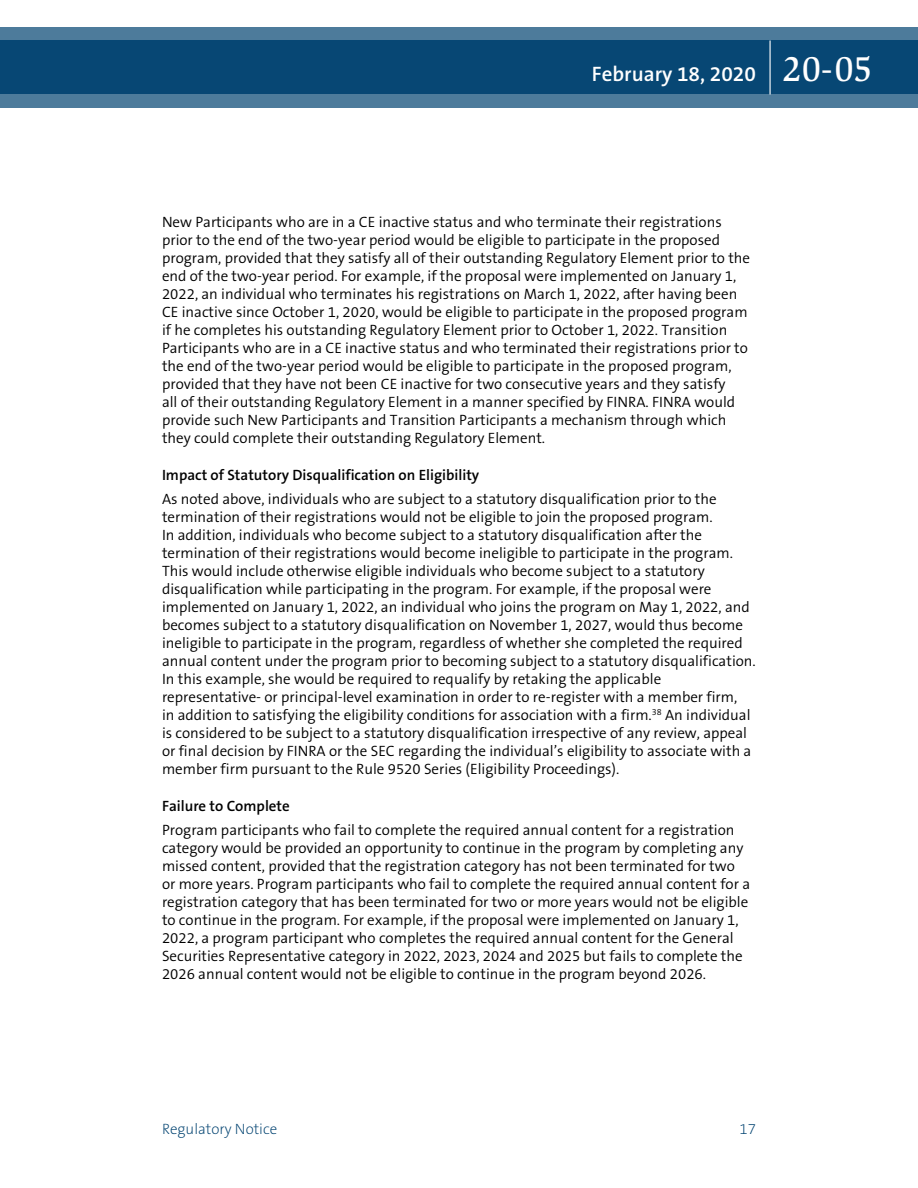
<style>
.page{position:relative;width:918px;height:1188px;background:#fff}
.page>*{position:absolute;margin:0;border:0;box-sizing:border-box;transform-origin:0 0}
.t1{font:600 21px "The Sans B6";color:#fff}
.t2{font:300 15px/18px "The Sans B4";color:#000}
.t3{font:600 15px "The Sans B6";color:#000}
.t4{font:200 15px "The Sans B2";color:#004270}
.s1{font-family:"Slimbach LT";font-weight:500;font-size:36px}
</style>
<div class="page">
<svg style="left:0;top:27px;width:918px;height:81px;background:#1e5881"></svg>
<hr style="left:770px;top:40px;width:1px;height:54px;background:#fff">
<h1 class="t1" style="left:592px;top:62px;width:282px">February 18, 2020 <span class="s1">20-05</span></h1>
<p class="t2" style="left:162px;top:213px;width:590px">New Participants who are in a CE inactive status and who terminate their registrations prior to the end of the two-year period would be eligible to participate in the proposed program, provided that they satisfy all of their outstanding Regulatory Element prior to the end of the two-year period. For example, if the proposal were implemented on January 1, 2022, an individual who terminates his registrations on March 1, 2022, after having been CE inactive since October 1, 2020, would be eligible to participate in the proposed program if he completes his outstanding Regulatory Element prior to October 1, 2022. Transition Participants who are in a CE inactive status and who terminated their registrations prior to the end of the two-year period would be eligible to participate in the proposed program, provided that they have not been CE inactive for two consecutive years and they satisfy<br>all of their outstanding Regulatory Element in a manner specified by FINRA. FINRA would provide such New Participants and Transition Participants a mechanism through which they could complete their outstanding Regulatory Element.</p>
<p class="t3" style="left:162px;top:467px;width:319px">Impact of Statutory Disqualification on Eligibility</p>
<p class="t2" style="left:162px;top:490px;width:595px">As noted above, individuals who are subject to a statutory disqualification prior to the termination of their registrations would not be eligible to join the proposed program.<br>In addition, individuals who become subject to a statutory disqualification after the termination of their registrations would become ineligible to participate in the program.<br>This would include otherwise eligible individuals who become subject to a statutory disqualification while participating in the program. For example, if the proposal were implemented on January 1, 2022, an individual who joins the program on May 1, 2022, and becomes subject to a statutory disqualification on November 1, 2027, would thus become ineligible to participate in the program, regardless of whether she completed the required annual content under the program prior to becoming subject to a statutory disqualification.<br>In this example, she would be required to requalify by retaking the applicable representative- or principal-level examination in order to re-register with a member firm,<br>in addition to satisfying the eligibility conditions for association with a firm.<sup>38</sup> An individual is considered to be subject to a statutory disqualification irrespective of any review, appeal or final decision by FINRA or the SEC regarding the individual’s eligibility to associate with a member firm pursuant to the Rule 9520 Series (Eligibility Proceedings).</p>
<p class="t3" style="left:162px;top:797px;width:129px">Failure to Complete</p>
<p class="t2" style="left:162px;top:821px;width:590px">Program participants who fail to complete the required annual content for a registration category would be provided an opportunity to continue in the program by completing any missed content, provided that the registration category has not been terminated for two or more years. Program participants who fail to complete the required annual content for a registration category that has been terminated for two or more years would not be eligible to continue in the program. For example, if the proposal were implemented on January 1, 2022, a program participant who completes the required annual content for the General Securities Representative category in 2022, 2023, 2024 and 2025 but fails to complete the 2026 annual content would not be eligible to continue in the program beyond 2026.</p>
<p class="t4" style="left:162px;top:1121px;width:117px">Regulatory Notice</p>
<p class="t4" style="left:740px;top:1121px;width:18px">17</p>
</div>
